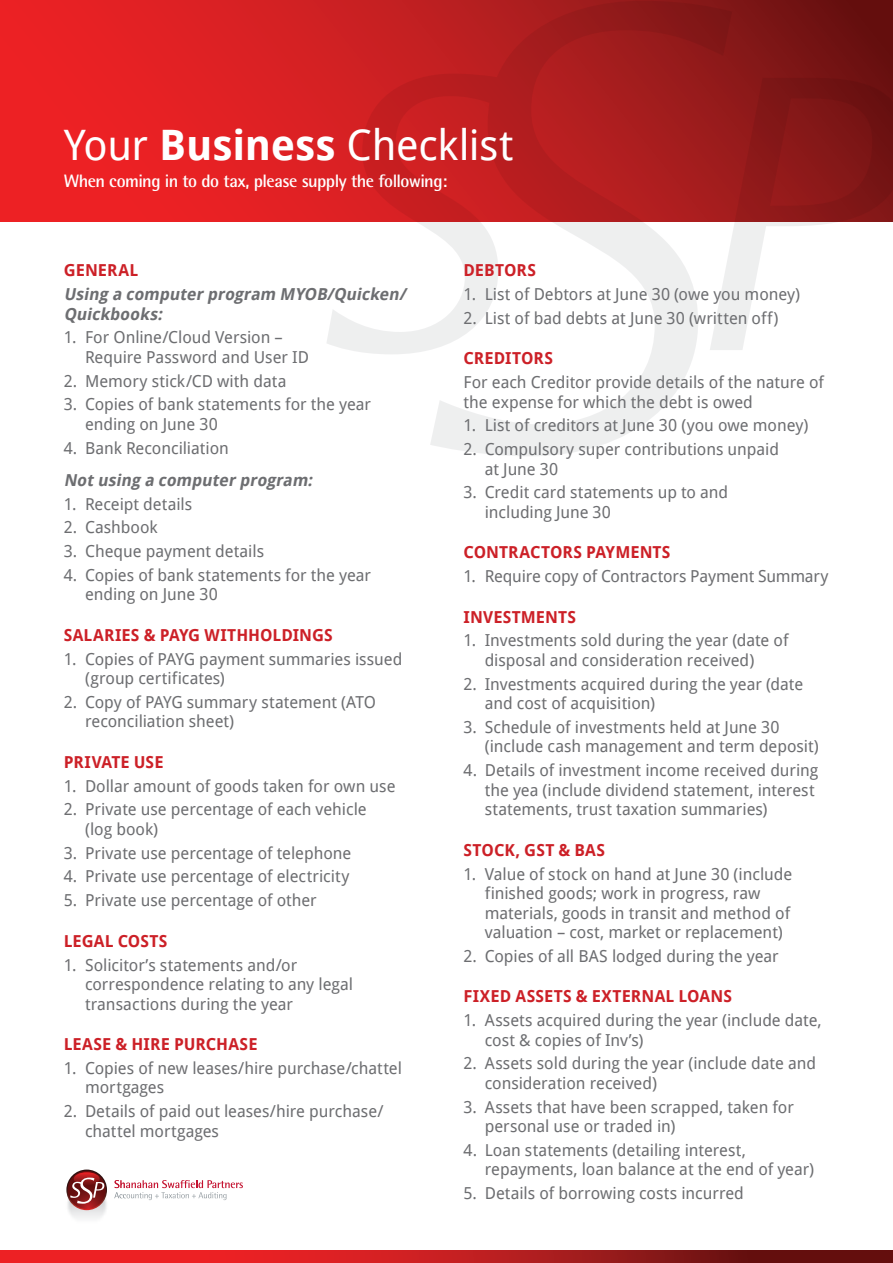
<style>
.page{position:relative;width:893px;height:1263px;background:#fff}
.page>*{position:absolute;margin:0;border:0;box-sizing:border-box;transform-origin:0 0}
.t1{font:42px "Droid Sans";letter-spacing:-.01em;color:#fff}
.t2{font:700 18px "Rotis Semi Sans";letter-spacing:-.03em;color:#fff}
.t3{font:16.5px/19.5px "Droid Sans";letter-spacing:-.005em;color:#6d6e71}
.t4{font:700 16.5px "Droid Sans";letter-spacing:.005em;color:#cc2027}
.t5{font:italic 700 16.5px/19.5px "Droid Sans";color:#6d6e71}
.s1{font-weight:700}
</style>
<div class="page">
<svg style="left:0;top:0;width:893px;height:221px;background:#d21e21"></svg>
<svg style="left:0;top:1250px;width:893px;height:13px;background:#b61b1d"></svg>
<svg style="left:430px;top:1px;width:302px;height:455px"></svg>
<svg style="left:326px;top:74px;width:192px;height:280px"></svg>
<svg style="left:710px;top:78px;width:183px;height:272px"></svg>
<img style="left:67px;top:1179px;width:40px;height:40px">
<svg style="left:114px;top:1180px;width:129px;height:20px"></svg>
<svg style="left:66px;top:1169px;width:41px;height:41px"></svg>
<svg style="left:68px;top:1171px;width:38px;height:38px"></svg>
<svg style="left:70px;top:1172px;width:34px;height:32px"></svg>
<h1 class="t1" style="left:64px;top:121px;width:451px">Your <span class="s1">Business</span> Checklist</h1>
<p class="t2" style="left:64px;top:170px;width:385px">When coming in to do tax, please supply the following:</p>
<p class="t4" style="left:64px;top:261px;width:76px">GENERAL</p>
<p class="t5" style="left:64px;top:285px;width:347px">Using a computer program MYOB/Quicken/<br>Quickbooks:</p>
<p class="t3" style="left:85px;top:328px;width:225px;text-indent:-21px">1. For Online/Cloud Version –<br>Require Password and User ID</p>
<p class="t3" style="left:64px;top:371px;width:224px">2. Memory stick/CD with data</p>
<p class="t3" style="left:85px;top:395px;width:288px;text-indent:-21px">3. Copies of bank statements for the year ending on June 30</p>
<p class="t3" style="left:64px;top:438px;width:167px">4. Bank Reconciliation</p>
<p class="t5" style="left:64px;top:470px;width:253px">Not using a computer program:</p>
<p class="t3" style="left:64px;top:494px;width:130px">1. Receipt details</p>
<p class="t3" style="left:64px;top:518px;width:95px">2. Cashbook</p>
<p class="t3" style="left:64px;top:542px;width:202px">3. Cheque payment details</p>
<p class="t3" style="left:85px;top:565px;width:288px;text-indent:-21px">4. Copies of bank statements for the year ending on June 30</p>
<p class="t4" style="left:64px;top:625px;width:270px">SALARIES &amp; PAYG WITHHOLDINGS</p>
<p class="t3" style="left:85px;top:649px;width:319px;text-indent:-21px">1. Copies of PAYG payment summaries issued (group certificates)</p>
<p class="t3" style="left:85px;top:692px;width:292px;text-indent:-21px">2. Copy of PAYG summary statement (ATO reconciliation sheet)</p>
<p class="t4" style="left:64px;top:752px;width:101px">PRIVATE USE</p>
<p class="t3" style="left:64px;top:776px;width:333px">1. Dollar amount of goods taken for own use</p>
<p class="t3" style="left:85px;top:800px;width:283px;text-indent:-21px">2. Private use percentage of each vehicle (log book)</p>
<p class="t3" style="left:64px;top:843px;width:289px">3. Private use percentage of telephone</p>
<p class="t3" style="left:64px;top:867px;width:287px">4. Private use percentage of electricity</p>
<p class="t3" style="left:64px;top:891px;width:255px">5. Private use percentage of other</p>
<p class="t4" style="left:64px;top:931px;width:105px">LEGAL COSTS</p>
<p class="t3" style="left:85px;top:955px;width:270px;text-indent:-21px">1. Solicitor’s statements and/or correspondence relating to any legal transactions during the year</p>
<p class="t4" style="left:64px;top:1035px;width:195px">LEASE &amp; HIRE PURCHASE</p>
<p class="t3" style="left:85px;top:1058px;width:318px;text-indent:-21px">1. Copies of new leases/hire purchase/chattel mortgages</p>
<p class="t3" style="left:85px;top:1101px;width:300px;text-indent:-21px">2. Details of paid out leases/hire purchase/ chattel mortgages</p>
<p class="t4" style="left:463px;top:261px;width:74px">DEBTORS</p>
<p class="t3" style="left:463px;top:285px;width:338px">1. List of Debtors at June 30 (owe you money)</p>
<p class="t3" style="left:463px;top:308px;width:317px">2. List of bad debts at June 30 (written off)</p>
<p class="t4" style="left:463px;top:349px;width:91px">CREDITORS</p>
<p class="t3" style="left:463px;top:373px;width:362px">For each Creditor provide details of the nature of the expense for which the debt is owed</p>
<p class="t3" style="left:463px;top:416px;width:346px">1. List of creditors at June 30 (you owe money)</p>
<p class="t3" style="left:485px;top:440px;width:296px;text-indent:-21px">2. Compulsory super contributions unpaid at June 30</p>
<p class="t3" style="left:485px;top:483px;width:245px;text-indent:-21px">3. Credit card statements up to and including June 30</p>
<p class="t4" style="left:463px;top:543px;width:209px">CONTRACTORS PAYMENTS</p>
<p class="t3" style="left:463px;top:567px;width:367px">1. Require copy of Contractors Payment Summary</p>
<p class="t4" style="left:463px;top:607px;width:114px">INVESTMENTS</p>
<p class="t3" style="left:485px;top:631px;width:305px;text-indent:-21px">1. Investments sold during the year (date of disposal and consideration received)</p>
<p class="t3" style="left:485px;top:674px;width:320px;text-indent:-21px">2. Investments acquired during the year (date and cost of acquisition)</p>
<p class="t3" style="left:485px;top:717px;width:335px;text-indent:-21px">3. Schedule of investments held at June 30 (include cash management and term deposit)</p>
<p class="t3" style="left:485px;top:761px;width:335px;text-indent:-21px">4. Details of investment income received during the yea (include dividend statement, interest statements, trust taxation summaries)</p>
<p class="t4" style="left:463px;top:840px;width:143px">STOCK, GST &amp; BAS</p>
<p class="t3" style="left:485px;top:864px;width:309px;text-indent:-21px">1. Value of stock on hand at June 30 (include finished goods; work in progress, raw materials, goods in transit and method of valuation – cost, market or replacement)</p>
<p class="t3" style="left:463px;top:946px;width:317px">2. Copies of all BAS lodged during the year</p>
<p class="t4" style="left:463px;top:987px;width:270px">FIXED ASSETS &amp; EXTERNAL LOANS</p>
<p class="t3" style="left:485px;top:1011px;width:338px;text-indent:-21px">1. Assets acquired during the year (include date, cost &amp; copies of Inv’s)</p>
<p class="t3" style="left:485px;top:1054px;width:333px;text-indent:-21px">2. Assets sold during the year (include date and consideration received)</p>
<p class="t3" style="left:485px;top:1097px;width:311px;text-indent:-21px">3. Assets that have been scrapped, taken for personal use or traded in)</p>
<p class="t3" style="left:485px;top:1140px;width:331px;text-indent:-21px">4. Loan statements (detailing interest, repayments, loan balance at the end of year)</p>
<p class="t3" style="left:463px;top:1184px;width:282px">5. Details of borrowing costs incurred</p>
</div>
